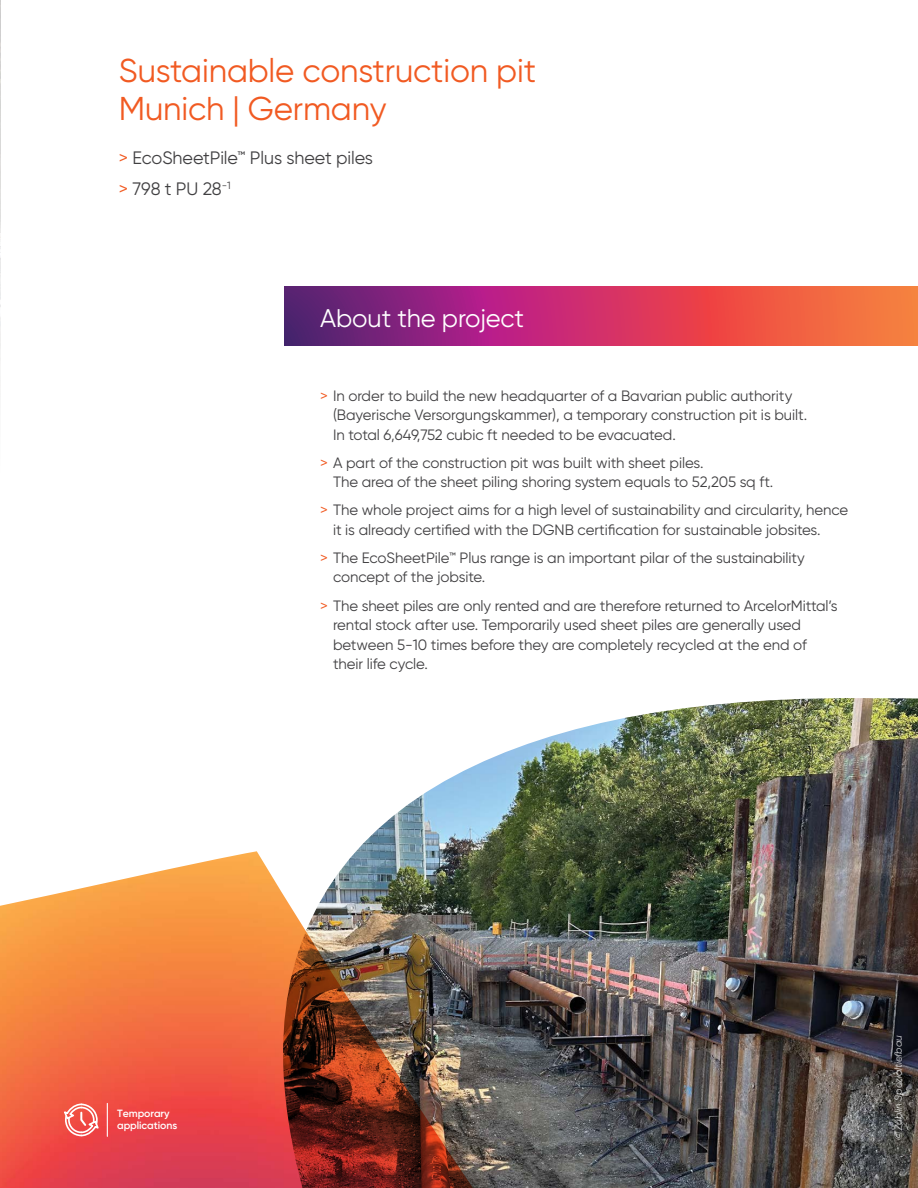
<style>
.page{position:relative;width:918px;height:1188px;background:#fff}
.page>*{position:absolute;margin:0;border:0;box-sizing:border-box;transform-origin:0 0}
.t1{font:33px/37.5px "Gilroy";letter-spacing:-.005em;color:#f15a22}
.t2{font:25.5px "Gilroy";letter-spacing:-.005em;color:#fff}
.t3{font:18px/31px "Gilroy";letter-spacing:-.005em;color:#414042}
.t4{font:15px/19.5px "Gilroy";letter-spacing:-.005em;color:#414042}
.t5{font:600 10.5px/12.6px "Gilroy";letter-spacing:-.005em;color:#fff}
.t6{font:italic 10.2px "Gilroy";letter-spacing:-.01em;color:#fff}
.s1{color:#f15a22}
</style>
<div class="page">
<img style="left:356px;top:698px;width:562px;height:490px">
<img style="left:0;top:0;width:1px;height:386px">
<svg style="left:285px;top:286px;width:633px;height:60px;background:#c13c62"></svg>
<img style="left:0;top:851px;width:474px;height:337px">
<svg style="left:63px;top:1103px;width:36px;height:34px"></svg>
<hr style="left:107px;top:1103px;width:1px;height:33px;background:#fff">
<h1 class="t1" style="left:119px;top:52px;width:419px">Sustainable construction pit<br>Munich | Germany</h1>
<p class="t3" style="left:119px;top:142px;width:256px"><span class="s1">&gt;</span> EcoSheetPile™ Plus sheet piles <span class="s1">&gt;</span> 798 t PU 28<sup>-1</sup></p>
<h2 class="t2" style="left:320px;top:302px;width:205px">About the project</h2>
<p class="t4" style="left:333px;top:386px;width:476px;text-indent:-13px"><span class="s1">&gt;</span> In order to build the new headquarter of a Bavarian public authority (Bayerische Versorgungskammer), a temporary construction pit is built.<br>In total 6,649,752 cubic ft needed to be evacuated.</p>
<p class="t4" style="left:333px;top:453px;width:442px;text-indent:-13px"><span class="s1">&gt;</span> A part of the construction pit was built with sheet piles.<br>The area of the sheet piling shoring system equals to 52,205 sq ft.</p>
<p class="t4" style="left:333px;top:500px;width:517px;text-indent:-13px"><span class="s1">&gt;</span> The whole project aims for a high level of sustainability and circularity, hence it is already certified with the DGNB certification for sustainable jobsites.</p>
<p class="t4" style="left:333px;top:548px;width:473px;text-indent:-13px"><span class="s1">&gt;</span> The EcoSheetPile™ Plus range is an important pilar of the sustainability concept of the jobsite.</p>
<p class="t4" style="left:333px;top:595px;width:506px;text-indent:-13px"><span class="s1">&gt;</span> The sheet piles are only rented and are therefore returned to ArcelorMittal’s rental stock after use. Temporarily used sheet piles are generally used between 5-10 times before they are completely recycled at the end of their life cycle.</p>
<p class="t5" style="left:117px;top:1107px;width:62px">Temporary applications</p>
<p class="t6" style="left:892px;top:1140px;width:106px;rotate:-90deg">© Züblin Spezialtiefbau</p>
</div>
